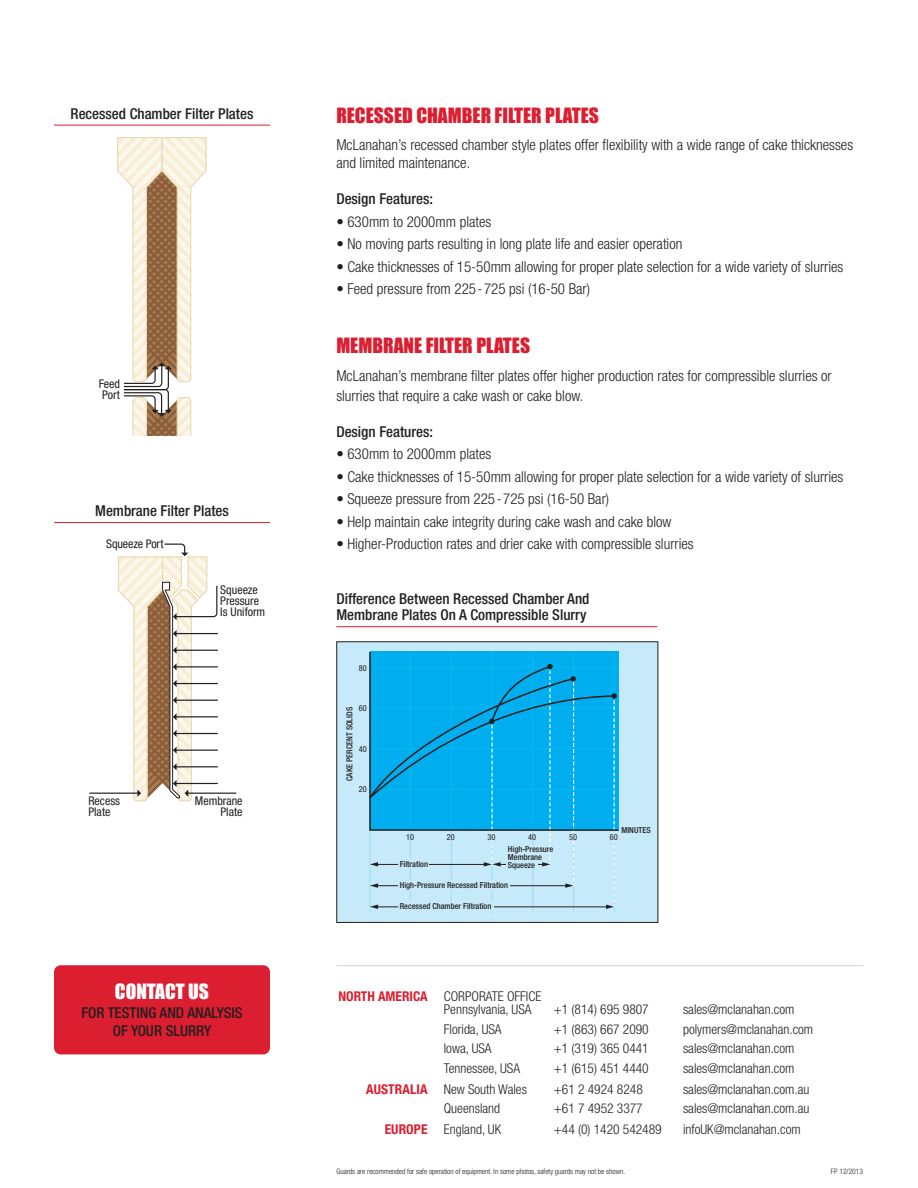
<style>
.page{position:relative;width:918px;height:1188px;background:#fff}
.page>*{position:absolute;margin:0;border:0;box-sizing:border-box;transform-origin:0 0}
.t1{font:19.5px "Impact";color:#db1e30}
.t2{font:19.5px "Impact";color:#fff}
.t3{font:300 condensed 15px/18px "Helvetica Neue";color:#231f20}
.t4{font:500 condensed 15px/18px "Helvetica Neue";color:#231f20;text-align:center}
.t5{font:300 condensed 13.5px/13.5px "Helvetica Neue";color:#231f20}
.t6{font:condensed 12px/10.8px "Helvetica Neue";color:#231f20}
.t7{font:500 condensed 8.25px/7.5px "Helvetica Neue";color:#231f20}
.t8{font:condensed 8.25px "Helvetica Neue";color:#231f20}
.t9{font:300 condensed 7.5px "Helvetica Neue";color:#231f20}
.s1{font-weight:700;color:#db1e30}
</style>
<div class="page">
<hr style="left:336px;top:965px;width:527px;height:1px;background:#d1d2d4">
<div style="left:337px;top:642px;width:321px;height:280px;background:#c6eafa"></div>
<hr style="left:492px;top:830px;width:1px;height:84px;background:#9cdcf8">
<hr style="left:532px;top:830px;width:1px;height:84px;background:#9cdcf8">
<hr style="left:573px;top:830px;width:1px;height:84px;background:#9cdcf8">
<hr style="left:614px;top:830px;width:1px;height:84px;background:#9cdcf8">
<hr style="left:370px;top:830px;width:1px;height:84px;background:#9cdcf8">
<hr style="left:410px;top:830px;width:1px;height:84px;background:#9cdcf8">
<hr style="left:451px;top:830px;width:1px;height:84px;background:#9cdcf8">
<div style="left:399px;top:901px;width:95px;height:10px;background:#c6eafa"></div>
<svg style="left:369px;top:832px;width:246px;height:77px"></svg>
<svg style="left:369px;top:651px;width:250px;height:181px;background:#04aae7"></svg>
<div style="left:336px;top:641px;width:322px;height:282px;border:1px solid #231f20"></div>
<div style="left:54px;top:965px;width:216px;height:89px;background:#db1e30;border-radius:7px"></div>
<hr style="left:54px;top:522px;width:216px;height:1px;background:#db1e30">
<hr style="left:54px;top:125px;width:216px;height:1px;background:#db1e30">
<hr style="left:336px;top:626px;width:321px;height:1px;background:#db1e30">
<svg style="left:117px;top:137px;width:90px;height:299px"></svg>
<hr style="left:89px;top:793px;width:49px;height:1px;background:#231f20">
<hr style="left:188px;top:793px;width:48px;height:1px;background:#231f20">
<svg style="left:117px;top:543px;width:101px;height:259px"></svg>
<p class="t4" style="left:71px;top:106px;width:184px">Recessed Chamber Filter Plates</p>
<h1 class="t1" style="left:336px;top:105px;width:264px">RECESSED CHAMBER FILTER PLATES</h1>
<p class="t3" style="left:336px;top:137px;width:518px">McLanahan’s recessed chamber style plates offer flexibility with a wide range of cake thicknesses and limited maintenance.</p>
<p class="t4" style="left:336px;top:191px;width:98px">Design Features:</p>
<p class="t3" style="left:336px;top:214px;width:156px">• 630mm to 2000mm plates</p>
<p class="t3" style="left:336px;top:236px;width:348px">• No moving parts resulting in long plate life and easier operation</p>
<p class="t3" style="left:336px;top:259px;width:509px">• Cake thicknesses of 15-50mm allowing for proper plate selection for a wide variety of slurries</p>
<p class="t3" style="left:336px;top:281px;width:255px">• Feed pressure from 225-725 psi (16-50 Bar)</p>
<h1 class="t1" style="left:336px;top:335px;width:195px">MEMBRANE FILTER PLATES</h1>
<p class="t3" style="left:336px;top:368px;width:497px;line-height:19.5px">McLanahan’s membrane filter plates offer higher production rates for compressible slurries or slurries that require a cake wash or cake blow.</p>
<p class="t4" style="left:336px;top:424px;width:98px">Design Features:</p>
<p class="t3" style="left:336px;top:446px;width:156px">• 630mm to 2000mm plates</p>
<p class="t3" style="left:336px;top:469px;width:509px">• Cake thicknesses of 15-50mm allowing for proper plate selection for a wide variety of slurries</p>
<p class="t3" style="left:336px;top:491px;width:274px">• Squeeze pressure from 225-725 psi (16-50 Bar)</p>
<p class="t3" style="left:336px;top:514px;width:337px">• Help maintain cake integrity during cake wash and cake blow</p>
<p class="t3" style="left:336px;top:536px;width:359px">• Higher-Production rates and drier cake with compressible slurries</p>
<p class="t6" style="left:99px;top:379px;width:23px">Feed<br>Port</p>
<p class="t6" style="left:398px;top:379px;width:7px">F</p>
<p class="t4" style="left:95px;top:503px;width:135px">Membrane Filter Plates</p>
<p class="t6" style="left:106px;top:539px;width:59px">Squeeze Port</p>
<p class="t6" style="left:220px;top:586px;width:47px">Squeeze<br>Pressure<br>Is Uniform</p>
<p class="t6" style="left:88px;top:796px;width:33px">Recess<br>Plate</p>
<p class="t6" style="left:195px;top:797px;width:49px;text-align:right">Membrane<br>Plate</p>
<h1 class="t2" style="left:115px;top:981px;width:96px">CONTACT US</h1>
<p class="t4" style="left:81px;top:1005px;width:163px">FOR TESTING AND ANALYSIS<br>OF YOUR SLURRY</p>
<p class="t4" style="left:336px;top:592px;width:255px;line-height:16.5px;text-align:left">Difference Between Recessed Chamber And<br>Membrane Plates On A Compressible Slurry</p>
<p class="t8" style="left:359px;top:665px;width:9px">80</p>
<p class="t8" style="left:359px;top:705px;width:9px">60</p>
<p class="t8" style="left:359px;top:746px;width:9px">40</p>
<p class="t7" style="left:347px;top:781px;width:75px;rotate:-90deg">CAKE PERCENT SOLIDS</p>
<p class="t8" style="left:359px;top:787px;width:9px">20</p>
<p class="t8" style="left:406px;top:834px;width:9px">10</p>
<p class="t8" style="left:447px;top:834px;width:9px">20</p>
<p class="t7" style="left:400px;top:861px;width:30px">Filtration</p>
<p class="t7" style="left:400px;top:882px;width:110px">High-Pressure Recessed Filtration</p>
<p class="t7" style="left:400px;top:903px;width:93px">Recessed Chamber Filtration</p>
<p class="t8" style="left:488px;top:834px;width:9px">30</p>
<p class="t8" style="left:528px;top:834px;width:9px">40</p>
<p class="t8" style="left:569px;top:834px;width:9px">50</p>
<p class="t7" style="left:508px;top:846px;width:47px">High-Pressure<br>Membrane<br>Squeeze</p>
<p class="t7" style="left:621px;top:827px;width:31px">MINUTES</p>
<p class="t8" style="left:610px;top:834px;width:9px">60</p>
<p class="t5" style="left:444px;top:990px;width:99px;text-indent:-105px"><span class="s1">NORTH AMERICA</span> CORPORATE OFFICE<br>Pennsylvania, USA</p>
<p class="t5" style="left:554px;top:1004px;width:96px">+1 (814) 695 9807</p>
<p class="t5" style="left:683px;top:1004px;width:113px">sales@mclanahan.com</p>
<p class="t5" style="left:444px;top:1023px;width:59px">Florida, USA</p>
<p class="t5" style="left:554px;top:1023px;width:96px">+1 (863) 667 2090</p>
<p class="t5" style="left:683px;top:1023px;width:132px">polymers@mclanahan.com</p>
<p class="t5" style="left:444px;top:1043px;width:49px">Iowa, USA</p>
<p class="t5" style="left:554px;top:1043px;width:96px">+1 (319) 365 0441</p>
<p class="t5" style="left:683px;top:1043px;width:113px">sales@mclanahan.com</p>
<p class="t5" style="left:444px;top:1062px;width:78px">Tennessee, USA</p>
<p class="t5" style="left:554px;top:1062px;width:96px">+1 (615) 451 4440</p>
<p class="t5" style="left:683px;top:1062px;width:113px">sales@mclanahan.com</p>
<p class="t5" style="left:366px;top:1083px;width:162px"><span class="s1">AUSTRALIA</span> New South Wales</p>
<p class="t5" style="left:554px;top:1083px;width:90px">+61 2 4924 8248</p>
<p class="t5" style="left:683px;top:1083px;width:128px">sales@mclanahan.com.au</p>
<p class="t5" style="left:444px;top:1103px;width:58px">Queensland</p>
<p class="t5" style="left:554px;top:1103px;width:90px">+61 7 4952 3377</p>
<p class="t5" style="left:683px;top:1103px;width:128px">sales@mclanahan.com.au</p>
<p class="t5" style="left:385px;top:1124px;width:118px"><span class="s1">EUROPE</span> England, UK</p>
<p class="t5" style="left:554px;top:1124px;width:109px">+44 (0) 1420 542489</p>
<p class="t5" style="left:683px;top:1124px;width:119px">infoUK@mclanahan.com</p>
<p class="t9" style="left:336px;top:1169px;width:290px">Guards are recommended for safe operation of equipment. In some photos, safety guards may not be shown.</p>
<p class="t9" style="left:831px;top:1169px;width:34px">FP 12/2013</p>
</div>
